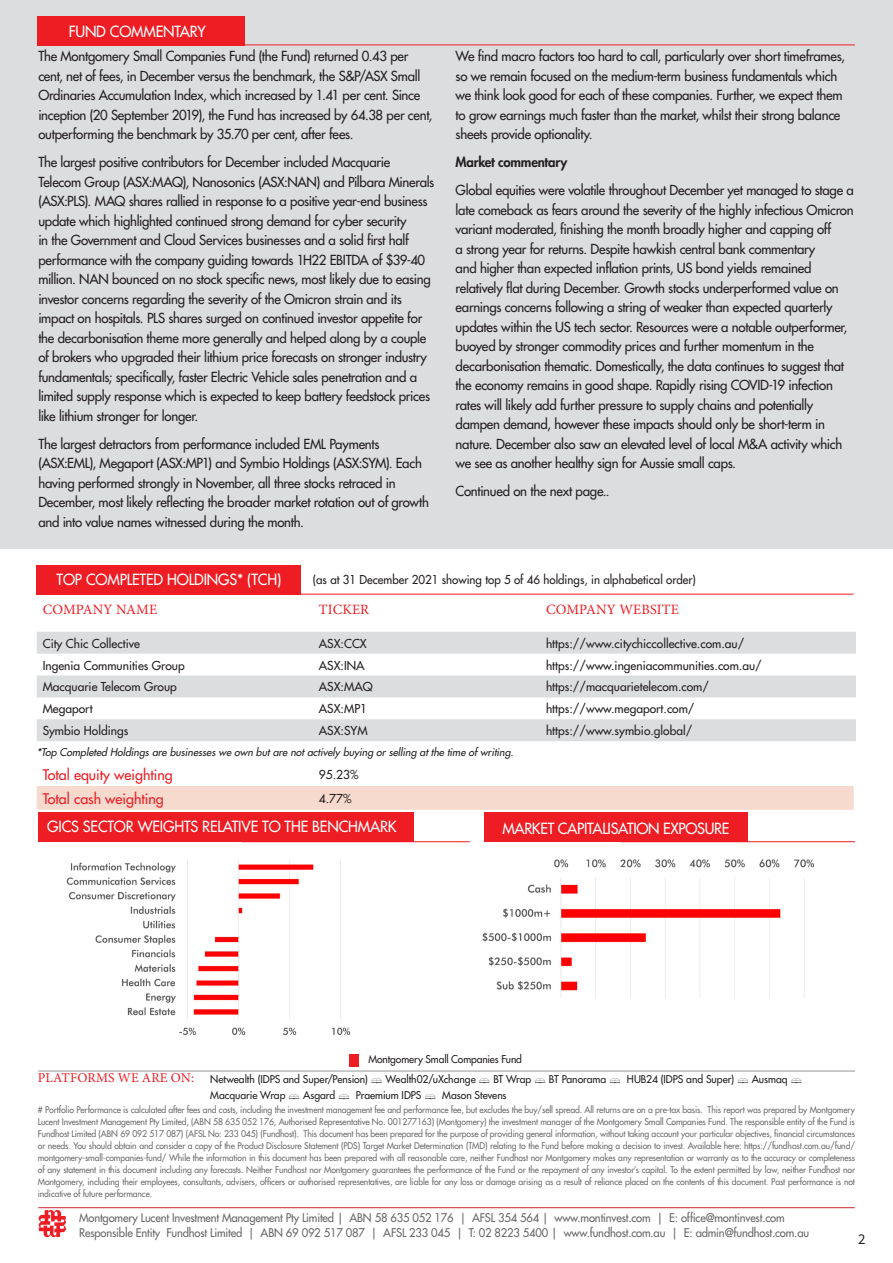
<style>
.page{position:relative;width:893px;height:1263px;background:#fff}
.page>*{position:absolute;margin:0;border:0;box-sizing:border-box;transform-origin:0 0}
.t1{font:500 15px "Futura Std";letter-spacing:-.01em;color:#fff}
.t2{font:15px "Source Sans Pro";color:#231f20}
.Table_Headers_RED{font:500 14.25px "Futura Std";color:#ee1d23}
.Table_Headers_RED-2{font:14.25px "Minion Pro";letter-spacing:.01em;color:#ee1d23}
.Body_Copy_-_VW{font:500 13.5px/19.5px "Futura Std";letter-spacing:-.02em;color:#231f20}
.Table_Headers_RED-3{font:13.5px "Minion Pro";letter-spacing:.01em;color:#ee1d23}
.Body_Copy_-_VW-2{font:800 13.5px "Futura";letter-spacing:-.015em;color:#231f20}
.Table_Text_-_VW{font:500 12px "Futura Std";color:#231f20}
.Table_Text_-_VW-2{font:500 12px "Futura Std";color:#231f20;scale:.96 1}
.Disclaimer{font:500 11.7px/15px "Futura Std";letter-spacing:-.015em;color:#686869;scale:.96 1}
.Body_Copy_-_VW-3{font:500 10.5px "Futura Std";letter-spacing:-.005em;color:#231f20}
.Table_Text_-_VW-3{font:italic 500 10.5px "Futura Std";color:#231f20}
.Disclaimer-2{font:500 9px/12px "Futura Std";letter-spacing:-.015em;color:#6c6d70;text-align:justify;scale:.96 1}
</style>
<div class="page">
<div style="left:38px;top:813px;width:376px;height:29px;background:#ee1d23"></div>
<div style="left:484px;top:813px;width:264px;height:29px;background:#ee1d23"></div>
<div style="left:0;top:0;width:893px;height:549px;background:#dcdddf"></div>
<svg style="left:37px;top:593px;width:818px;height:39px"></svg>
<svg style="left:37px;top:632px;width:819px;height:109px;fill:#dcdddf"></svg>
<hr style="left:38px;top:1207px;width:817px;height:1px;background:#d1232a">
<hr style="left:38px;top:1071px;width:817px;height:1px;background:#939598">
<svg style="left:39px;top:1210px;width:27px;height:27px"></svg>
<div style="left:38px;top:16px;width:207px;height:29px;background:#ee1d23"></div>
<hr style="left:242px;top:45px;width:613px;height:1px;background:#ee1d23">
<div style="left:37px;top:565px;width:264px;height:29px;background:#ee1d23"></div>
<hr style="left:240px;top:594px;width:614px;height:1px;background:#ee1d23">
<hr style="left:242px;top:841px;width:228px;height:1px;background:#ee1d23">
<hr style="left:620px;top:841px;width:235px;height:1px;background:#ee1d23">
<div style="left:349px;top:1054px;width:10px;height:12px;background:#ee1d23"></div>
<img style="left:66px;top:860px;width:285px;height:176px">
<img style="left:482px;top:859px;width:333px;height:139px">
<div style="left:37px;top:786px;width:817px;height:24px;background:#f7dace"></div>
<p class="t1" style="left:69px;top:22px;width:138px">FUND COMMENTARY</p>
<p class="Body_Copy_-_VW" style="left:38px;top:46px;width:396px">The Montgomery Small Companies Fund (the Fund) returned 0.43 per cent, net of fees, in December versus the benchmark, the S&amp;P/ASX Small Ordinaries Accumulation Index, which increased by 1.41 per cent. Since inception (20 September 2019), the Fund has increased by 64.38 per cent, outperforming the benchmark by 35.70 per cent, after fees.</p>
<p class="Body_Copy_-_VW" style="left:38px;top:152px;width:397px">The largest positive contributors for December included Macquarie Telecom Group (ASX:MAQ), Nanosonics (ASX:NAN) and Pilbara Minerals (ASX:PLS). MAQ shares rallied in response to a positive year-end business update which highlighted continued strong demand for cyber security<br>in the Government and Cloud Services businesses and a solid first half performance with the company guiding towards 1H22 EBITDA of $39-40 million. NAN bounced on no stock specific news, most likely due to easing investor concerns regarding the severity of the Omicron strain and its impact on hospitals. PLS shares surged on continued investor appetite for the decarbonisation theme more generally and helped along by a couple of brokers who upgraded their lithium price forecasts on stronger industry fundamentals; specifically, faster Electric Vehicle sales penetration and a limited supply response which is expected to keep battery feedstock prices like lithium stronger for longer.</p>
<p class="Body_Copy_-_VW" style="left:38px;top:434px;width:392px">The largest detractors from performance included EML Payments (ASX:EML), Megaport (ASX:MP1) and Symbio Holdings (ASX:SYM). Each having performed strongly in November, all three stocks retraced in December, most likely reflecting the broader market rotation out of growth and into value names witnessed during the month.</p>
<p class="Body_Copy_-_VW" style="left:456px;top:46px;width:391px">We find macro factors too hard to call, particularly over short timeframes, so we remain focused on the medium-term business fundamentals which we think look good for each of these companies. Further, we expect them to grow earnings much faster than the market, whilst their strong balance sheets provide optionality.</p>
<p class="Body_Copy_-_VW-2" style="left:456px;top:154px;width:113px">Market commentary</p>
<p class="Body_Copy_-_VW" style="left:456px;top:180px;width:400px">Global equities were volatile throughout December yet managed to stage a late comeback as fears around the severity of the highly infectious Omicron variant moderated, finishing the month broadly higher and capping off<br>a strong year for returns. Despite hawkish central bank commentary<br>and higher than expected inflation prints, US bond yields remained relatively flat during December. Growth stocks underperformed value on earnings concerns following a string of weaker than expected quarterly updates within the US tech sector. Resources were a notable outperformer, buoyed by stronger commodity prices and further momentum in the decarbonisation thematic. Domestically, the data continues to suggest that the economy remains in good shape. Rapidly rising COVID-19 infection rates will likely add further pressure to supply chains and potentially dampen demand, however these impacts should only be short-term in nature. December also saw an elevated level of local M&amp;A activity which we see as another healthy sign for Aussie small caps.</p>
<p class="Body_Copy_-_VW" style="left:456px;top:481px;width:155px">Continued on the next page..</p>
<p class="t1" style="left:57px;top:570px;width:226px">TOP COMPLETED HOLDINGS* (TCH)</p>
<p class="Table_Text_-_VW-2" style="left:313px;top:572px;width:401px">(as at 31 December 2021 showing top 5 of 46 holdings, in alphabetical order)</p>
<p class="Table_Headers_RED-2" style="left:43px;top:599px;width:116px">COMPANY NAME</p>
<p class="Table_Headers_RED-2" style="left:319px;top:599px;width:52px">TICKER</p>
<p class="Table_Headers_RED-2" style="left:546px;top:599px;width:134px">COMPANY WEBSITE</p>
<p class="Table_Text_-_VW" style="left:43px;top:636px;width:99px">City Chic Collective</p>
<p class="Table_Text_-_VW" style="left:319px;top:636px;width:49px">ASX:CCX</p>
<p class="Table_Text_-_VW" style="left:546px;top:636px;width:200px">https://www.citychiccollective.com.au/</p>
<p class="Table_Text_-_VW" style="left:43px;top:657px;width:144px">Ingenia Communities Group</p>
<p class="Table_Text_-_VW" style="left:319px;top:657px;width:47px">ASX:INA</p>
<p class="Table_Text_-_VW" style="left:546px;top:657px;width:217px">https://www.ingeniacommunities.com.au/</p>
<p class="Table_Text_-_VW" style="left:43px;top:679px;width:136px">Macquarie Telecom Group</p>
<p class="Table_Text_-_VW" style="left:319px;top:679px;width:55px">ASX:MAQ</p>
<p class="Table_Text_-_VW" style="left:546px;top:679px;width:165px">https://macquarietelecom.com/</p>
<p class="Table_Text_-_VW" style="left:43px;top:701px;width:51px">Megaport</p>
<p class="Table_Text_-_VW" style="left:319px;top:701px;width:50px">ASX:MP1</p>
<p class="Table_Text_-_VW" style="left:546px;top:701px;width:150px">https://www.megaport.com/</p>
<p class="Table_Text_-_VW" style="left:43px;top:723px;width:87px">Symbio Holdings</p>
<p class="Table_Text_-_VW" style="left:319px;top:723px;width:50px">ASX:SYM</p>
<p class="Table_Text_-_VW" style="left:546px;top:723px;width:148px">https://www.symbio.global/</p>
<p class="Table_Text_-_VW-3" style="left:37px;top:746px;width:481px">*Top Completed Holdings are businesses we own but are not actively buying or selling at the time of writing.</p>
<p class="Table_Headers_RED" style="left:43px;top:766px;width:132px">Total equity weighting</p>
<p class="Table_Text_-_VW" style="left:319px;top:767px;width:41px">95.23%</p>
<p class="Table_Headers_RED" style="left:43px;top:789px;width:123px">Total cash weighting</p>
<p class="Table_Text_-_VW" style="left:319px;top:791px;width:34px">4.77%</p>
<p class="t1" style="left:47px;top:817px;width:351px">GICS SECTOR WEIGHTS RELATIVE TO THE BENCHMARK</p>
<p class="t1" style="left:502px;top:819px;width:229px">MARKET CAPITALISATION EXPOSURE</p>
<p class="Body_Copy_-_VW-3" style="left:368px;top:1052px;width:155px">Montgomery Small Companies Fund</p>
<p class="Table_Headers_RED-3" style="left:38px;top:1069px;width:158px">PLATFORMS WE ARE ON:</p>
<p class="Body_Copy_-_VW-3" style="left:210px;top:1072px;width:594px">Netwealth (IDPS and Super/Pension) ▪ Wealth02/uXchange ▪ BT Wrap ▪ BT Panorama ▪ HUB24 (IDPS and Super) ▪ Ausmaq ▪</p>
<p class="Body_Copy_-_VW-3" style="left:210px;top:1089px;width:298px">Macquarie Wrap ▪ Asgard ▪ Praemium IDPS ▪ Mason Stevens</p>
<p class="Disclaimer-2" style="left:38px;top:1104px;width:853px"># Portfolio Performance is calculated after fees and costs, including the investment management fee and performance fee, but excludes the buy/sell spread. All returns are on a pre-tax basis. This report was prepared by Montgomery Lucent Investment Management Pty Limited, (ABN 58 635 052 176, Authorised Representative No. 001277163) (Montgomery) the investment manager of the Montgomery Small Companies Fund. The responsible entity of the Fund is Fundhost Limited (ABN 69 092 517 087) (AFSL No: 233 045) (Fundhost). This document has been prepared for the purpose of providing general information, without taking account your particular objectives, financial circumstances or needs. You should obtain and consider a copy of the Product Disclosure Statement (PDS) Target Market Determination (TMD) relating to the Fund before making a decision to invest. Available here: https://fundhost.com.au/fund/ montgomery-small-companies-fund/ While the information in this document has been prepared with all reasonable care, neither Fundhost nor Montgomery makes any representation or warranty as to the accuracy or completeness of any statement in this document including any forecasts. Neither Fundhost nor Montgomery guarantees the performance of the Fund or the repayment of any investor’s capital. To the extent permitted by law, neither Fundhost nor Montgomery, including their employees, consultants, advisers, officers or authorised representatives, are liable for any loss or damage arising as a result of reliance placed on the contents of this document. Past performance is not indicative of future performance.</p>
<p class="Disclaimer" style="left:79px;top:1210px;width:762px">Montgomery Lucent Investment Management Pty Limited | ABN 58 635 052 176 | AFSL 354 564 | www.montinvest.com | E: office@montinvest.com<br>Responsible Entity Fundhost Limited | ABN 69 092 517 087 | AFSL 233 045 | T: 02 8223 5400 | www.fundhost.com.au | E: admin@fundhost.com.au</p>
<p class="t2" style="left:858px;top:1230px;width:9px">2</p>
</div>
